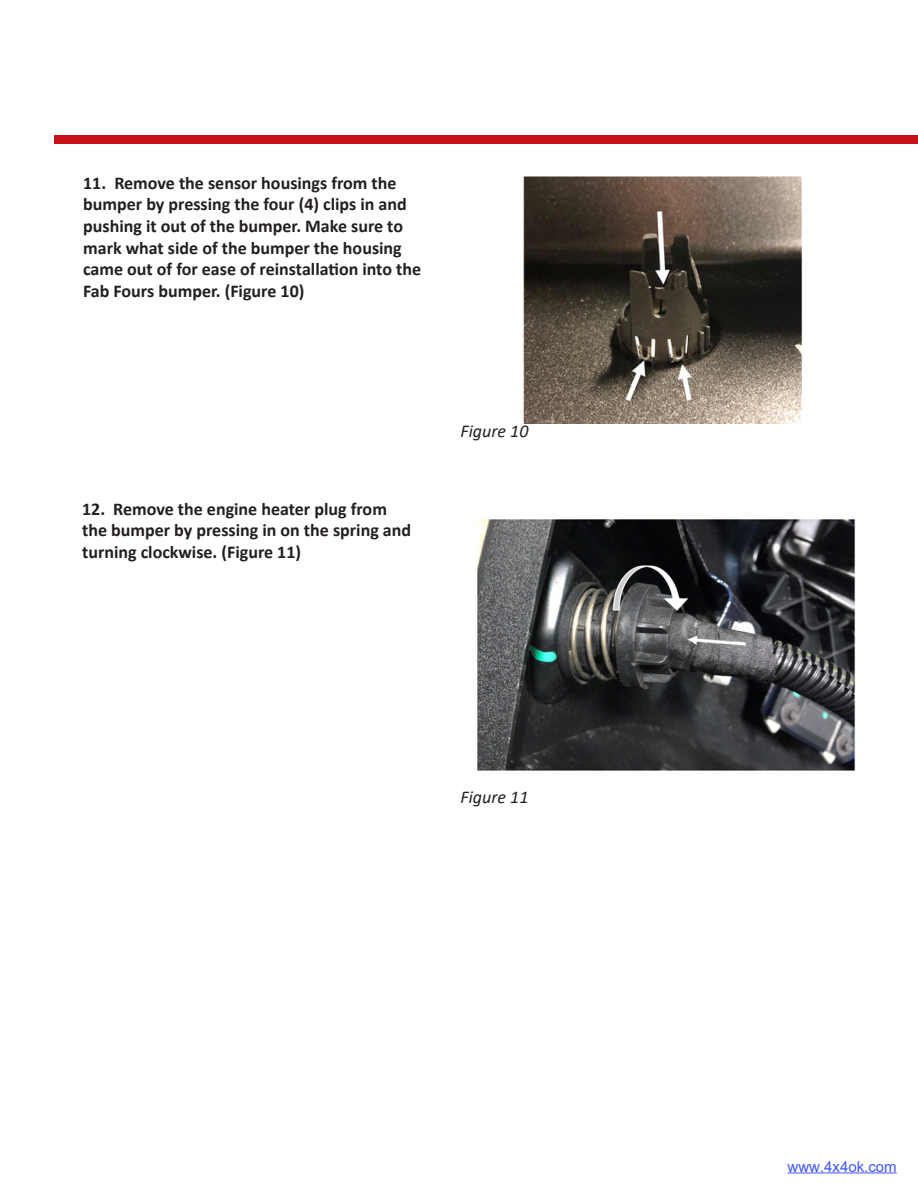
<style>
.page{position:relative;width:918px;height:1188px;background:#fff}
.page>*{position:absolute;margin:0;border:0;box-sizing:border-box;transform-origin:0 0}
.t1{font:700 18px/21.6px "Calibri";color:#231f20}
.t2{font:italic 18px "Calibri";color:#231f20}
.t3{font:15px "Arial";color:#4054ff}
</style>
<div class="page">
<div style="left:54px;top:135px;width:864px;height:9px;background:#c6131b"></div>
<img style="left:477px;top:519px;width:379px;height:252px">
<img style="left:523px;top:177px;width:280px;height:247px">
<hr style="left:788px;top:1173px;width:109px;height:1px;background:#4054ff">
<p class="t1" style="left:83px;top:172px;width:339px">11. Remove the sensor housings from the bumper by pressing the four (4) clips in and pushing it out of the bumper. Make sure to mark what side of the bumper the housing came out of for ease of reinstallation into the Fab Fours bumper. (Figure 10)</p>
<p class="t1" style="left:82px;top:498px;width:331px">12. Remove the engine heater plug from the bumper by pressing in on the spring and turning clockwise. (Figure 11)</p>
<p class="t2" style="left:461px;top:419px;width:69px">Figure 10</p>
<p class="t2" style="left:460px;top:784px;width:69px">Figure 11</p>
<p class="t3" style="left:788px;top:1156px;width:111px">www.4x4ok.com</p>
</div>
